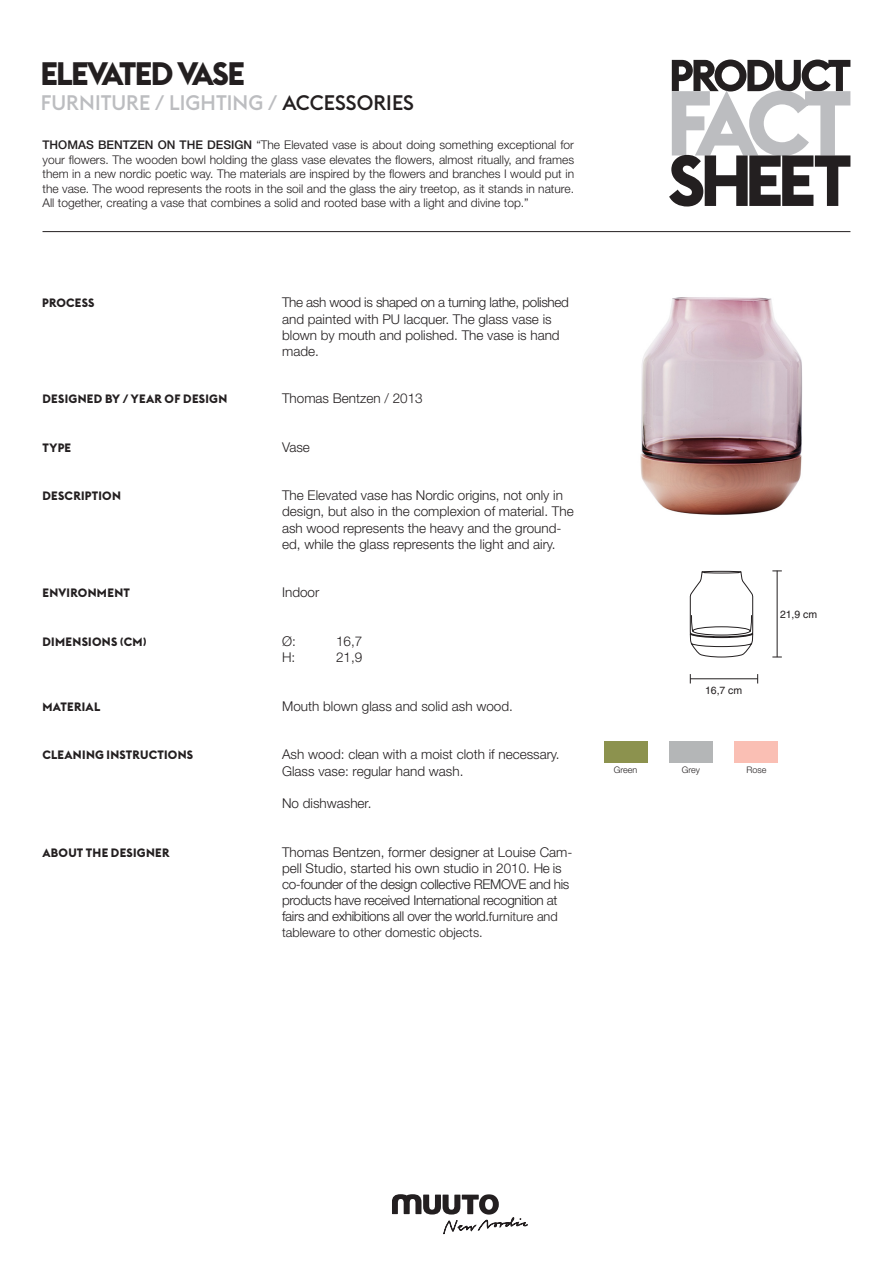
<style>
.page{position:relative;width:893px;height:1263px;background:#fff}
.page>*{position:absolute;margin:0;border:0;box-sizing:border-box;transform-origin:0 0}
.t1{font:700 32.1px "Euclid Flex";letter-spacing:-.05em;color:#231f20}
.t2{font:500 20.7px "Euclid Flex";color:#bcbdc0}
.text_factsheet{font:300 13.5px/16.2px "Helvetica Neue LT Std";color:#231f20}
.text_factsheet-2{font:300 13.5px/16.2px "Helvetica Neue LT Std";letter-spacing:-.025em;color:#231f20}
.text_factsheet-3{font:300 12.75px "Helvetica Neue LT Std";color:#231f20}
.text_on_the_design{font:300 12px/14.4px "Helvetica Neue LT Std";color:#231f20;text-align:justify}
.tekst{font:700 12px "Euclid Flex";letter-spacing:.02em;color:#231f20}
.Body_pricelist{font:10.5px "Helvetica LT Std";letter-spacing:.005em;color:#231f20}
.text_factsheet-4{font:300 9px "Helvetica Neue LT Std";color:#231f20}
.s1{color:#231f20}
.s2{font-weight:500}
.s3{font-size:12.75px}
</style>
<div class="page">
<hr style="left:43px;top:231px;width:807px;height:1px;background:#231f20">
<svg style="left:669px;top:60px;width:181px;height:146px"></svg>
<svg style="left:392px;top:1194px;width:136px;height:40px"></svg>
<img style="left:640px;top:297px;width:162px;height:218px">
<svg style="left:689px;top:571px;width:65px;height:87px"></svg>
<hr style="left:690px;top:678px;width:68px;height:1px;background:#231f20">
<hr style="left:777px;top:571px;width:1px;height:86px;background:#231f20">
<div style="left:604px;top:741px;width:43px;height:21px;background:#8c924e"></div>
<div style="left:669px;top:741px;width:44px;height:21px;background:#b4b6b7"></div>
<div style="left:735px;top:741px;width:43px;height:21px;background:#fabfb4"></div>
<p class="t1" style="left:40px;top:56px;width:206px">ELEVATED VASE</p>
<p class="t2" style="left:41px;top:91px;width:375px">FURNITURE / LIGHTING / <span class="s1">ACCESSORIES</span></p>
<p class="text_on_the_design" style="left:43px;top:138px;width:533px"><span class="s2">THOMAS BENTZEN ON THE DESIGN</span> “The Elevated vase is about doing something exceptional for your flowers. The wooden bowl holding the glass vase elevates the flowers, almost ritually, and frames them in a new nordic poetic way. The materials are inspired by the flowers and branches I would put in the vase. The wood represents the roots in the soil and the glass the airy treetop, as it stands in nature.<br>All together, creating a vase that combines a solid and rooted base with a light and divine top.”</p>
<p class="tekst" style="left:42px;top:295px;width:54px">PROCESS</p>
<p class="tekst" style="left:43px;top:392px;width:186px">DESIGNED BY / YEAR OF DESIGN</p>
<p class="tekst" style="left:43px;top:440px;width:30px">TYPE</p>
<p class="tekst" style="left:43px;top:489px;width:80px">DESCRIPTION</p>
<p class="tekst" style="left:42px;top:586px;width:89px">ENVIRONMENT</p>
<p class="tekst" style="left:43px;top:635px;width:106px">DIMENSIONS (CM)</p>
<p class="tekst" style="left:43px;top:699px;width:59px">MATERIAL</p>
<p class="tekst" style="left:43px;top:748px;width:152px">CLEANING INSTRUCTIONS</p>
<p class="tekst" style="left:43px;top:845px;width:129px">ABOUT THE DESIGNER</p>
<p class="text_factsheet" style="left:282px;top:294px;width:288px">The ash wood is shaped on a turning lathe, polished and painted with PU lacquer. The glass vase is blown by mouth and polished. The vase is hand made.</p>
<p class="text_factsheet" style="left:282px;top:390px;width:142px">Thomas Bentzen / 2013</p>
<p class="text_factsheet" style="left:282px;top:438px;width:29px">Vase</p>
<p class="text_factsheet" style="left:282px;top:487px;width:293px">The Elevated vase has Nordic origins, not only in design, but also in the complexion of material. The ash wood represents the heavy and the ground&shy;ed, while the glass represents the light and airy.</p>
<p class="text_factsheet" style="left:282px;top:584px;width:39px">Indoor</p>
<p class="text_factsheet" style="left:282px;top:633px;width:15px">Ø:</p>
<p class="text_factsheet" style="left:336px;top:633px;width:28px">16,7</p>
<p class="text_factsheet" style="left:282px;top:649px;width:15px">H:</p>
<p class="text_factsheet" style="left:336px;top:649px;width:28px">21,9</p>
<p class="text_factsheet" style="left:282px;top:697px;width:232px">Mouth blown glass and solid ash wood.</p>
<p class="text_factsheet" style="left:282px;top:746px;width:279px">Ash wood: clean with a moist cloth if necessary.<br>Glass vase: regular hand wash.</p>
<p class="text_factsheet" style="left:282px;top:795px;width:91px">No dishwasher.</p>
<p class="text_factsheet-2" style="left:282px;top:843px;width:292px">Thomas Bentzen, former designer at Louise Cam&shy;pell Studio, started his own studio in 2010. He is co-founder of the design collective REMOVE and his products have received International recognition at fairs and exhibitions all over the world.<span class="s3">furniture and</span></p>
<p class="text_factsheet-3" style="left:282px;top:924px;width:202px">tableware to other domestic objects.</p>
<p class="Body_pricelist" style="left:705px;top:684px;width:39px">16,7 cm</p>
<p class="Body_pricelist" style="left:780px;top:608px;width:39px">21,9 cm</p>
<p class="text_factsheet-4" style="left:614px;top:764px;width:25px">Green</p>
<p class="text_factsheet-4" style="left:682px;top:764px;width:20px">Grey</p>
<p class="text_factsheet-4" style="left:746px;top:764px;width:22px">Rose</p>
</div>
